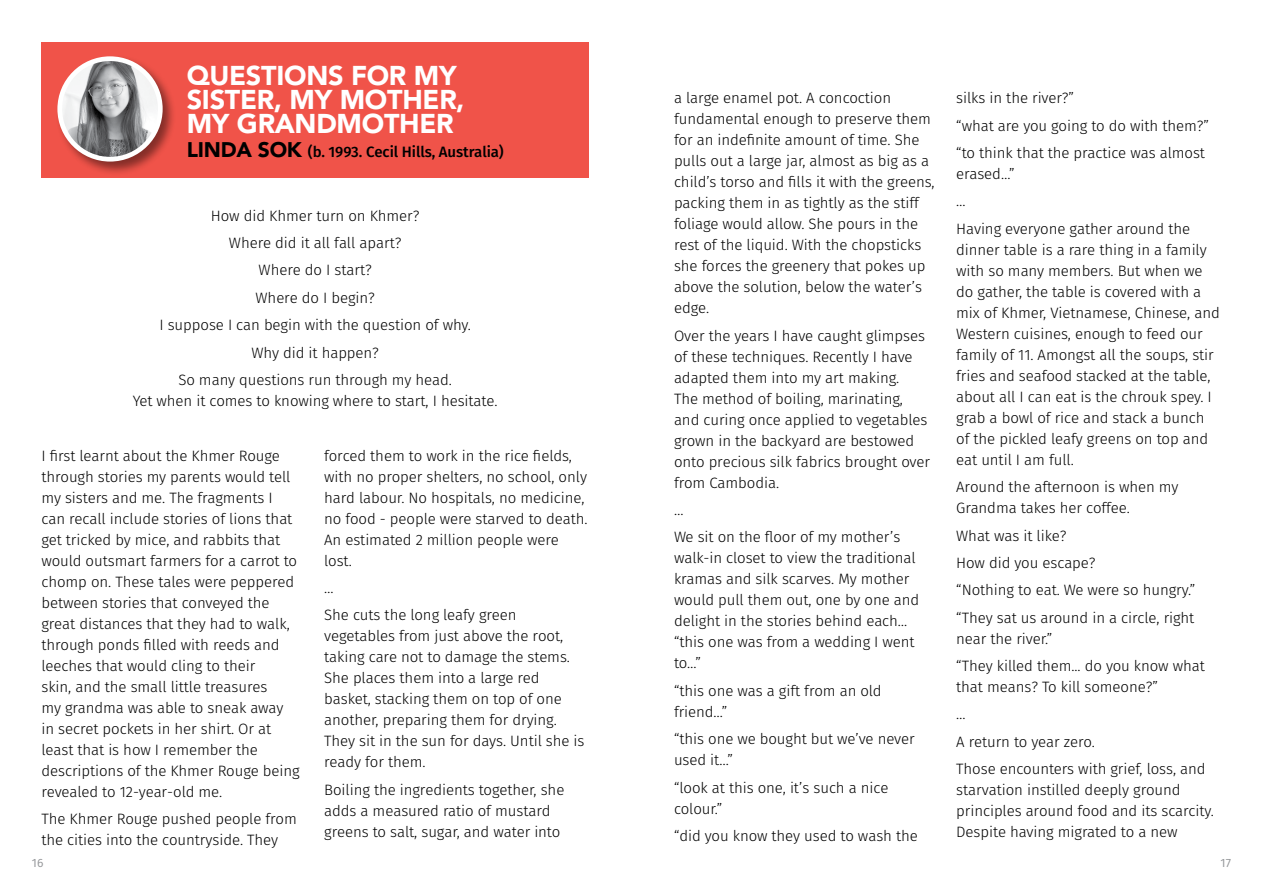
<style>
.page{position:relative;width:1263px;height:893px;background:#fff}
.page>*{position:absolute;margin:0;border:0;box-sizing:border-box;transform-origin:0 0}
.t1{font:900 27px/24px "Avenir";letter-spacing:-.01em;color:#fff}
.t2{font:300 15px/21px "Fira Sans";letter-spacing:-.005em;color:#000}
.t3{font:500 15px "Fira Sans";letter-spacing:-.005em;color:#000}
.t4{font:12px "Fira Sans";color:#939598}
.s1{font-family:"Avenir";font-weight:900;font-size:21px}
</style>
<div class="page">
<div style="left:41px;top:43px;width:548px;height:135px;background:#f05349"></div>
<div style="left:56px;top:54px;width:121px;height:122px;background:#000;opacity:.45"></div>
<img style="left:60px;top:59px;width:100px;height:100px;border-radius:50px">
<div style="left:57px;top:56px;width:106px;height:106px;border:5px solid #fff;border-radius:50%"></div>
<h1 class="t1" style="left:187px;top:63px;width:279px">QUESTIONS FOR MY<br>SISTER, MY MOTHER,<br>MY GRANDMOTHER</h1>
<p class="t3" style="left:187px;top:140px;width:319px"><span class="s1">LINDA SOK</span> (b. 1993. Cecil Hills, Australia)</p>
<p class="t2" style="left:159px;top:202px;width:313px;line-height:27.3px;text-align:center">How did Khmer turn on Khmer?<br>Where did it all fall apart?<br>Where do I start?<br>Where do I begin?<br>I suppose I can begin with the question of why.<br>Why did it happen?<br>So many questions run through my head.</p>
<p class="t2" style="left:133px;top:390px;width:366px">Yet when it comes to knowing where to start, I hesitate.</p>
<p class="t2" style="left:41px;top:445px;width:260px">I first learnt about the Khmer Rouge through stories my parents would tell my sisters and me. The fragments I can recall include stories of lions that get tricked by mice, and rabbits that would outsmart farmers for a carrot to chomp on. These tales were peppered between stories that conveyed the great distances that they had to walk, through ponds filled with reeds and leeches that would cling to their<br>skin, and the small little treasures<br>my grandma was able to sneak away in secret pockets in her shirt. Or at least that is how I remember the descriptions of the Khmer Rouge being revealed to 12-year-old me.</p>
<p class="t2" style="left:41px;top:808px;width:257px">The Khmer Rouge pushed people from the cities into the countryside. They</p>
<p class="t2" style="left:324px;top:445px;width:265px">forced them to work in the rice fields, with no proper shelters, no school, only hard labour. No hospitals, no medicine, no food - people were starved to death.<br>An estimated 2 million people were lost.</p>
<p class="t2" style="left:324px;top:574px;width:194px;line-height:27.3px">…<br>She cuts the long leafy green</p>
<p class="t2" style="left:324px;top:626px;width:262px">vegetables from just above the root, taking care not to damage the stems.<br>She places them into a large red basket, stacking them on top of one another, preparing them for drying.<br>They sit in the sun for days. Until she is ready for them.</p>
<p class="t2" style="left:324px;top:779px;width:242px">Boiling the ingredients together, she adds a measured ratio of mustard greens to salt, sugar, and water into</p>
<p class="t2" style="left:674px;top:87px;width:262px">a large enamel pot. A concoction fundamental enough to preserve them for an indefinite amount of time. She pulls out a large jar, almost as big as a child’s torso and fills it with the greens, packing them in as tightly as the stiff foliage would allow. She pours in the rest of the liquid. With the chopsticks she forces the greenery that pokes up above the solution, below the water’s edge.</p>
<p class="t2" style="left:674px;top:325px;width:257px">Over the years I have caught glimpses of these techniques. Recently I have adapted them into my art making.<br>The method of boiling, marinating, and curing once applied to vegetables grown in the backyard are bestowed onto precious silk fabrics brought over from Cambodia.</p>
<p class="t2" style="left:674px;top:496px;width:228px;line-height:27.3px">…<br>We sit on the floor of my mother’s</p>
<p class="t2" style="left:674px;top:548px;width:247px">walk-in closet to view the traditional kramas and silk scarves. My mother would pull them out, one by one and delight in the stories behind each… “this one was from a wedding I went to…”</p>
<p class="t2" style="left:674px;top:680px;width:209px">“this one was a gift from an old friend…”</p>
<p class="t2" style="left:674px;top:728px;width:242px">“this one we bought but we’ve never used it…”</p>
<p class="t2" style="left:674px;top:777px;width:216px">“look at this one, it’s such a nice colour.”</p>
<p class="t2" style="left:674px;top:825px;width:245px">“did you know they used to wash the</p>
<p class="t2" style="left:956px;top:84px;width:254px;line-height:27.3px">silks in the river?”<br>“what are you going to do with them?” “to think that the practice was almost</p>
<p class="t2" style="left:956px;top:160px;width:235px;line-height:27.3px">erased…”<br>…<br>Having everyone gather around the</p>
<p class="t2" style="left:956px;top:239px;width:265px">dinner table is a rare thing in a family with so many members. But when we do gather, the table is covered with a mix of Khmer, Vietnamese, Chinese, and Western cuisines, enough to feed our family of 11. Amongst all the soups, stir fries and seafood stacked at the table, about all I can eat is the chrouk spey. I grab a bowl of rice and stack a bunch of the pickled leafy greens on top and eat until I am full.</p>
<p class="t2" style="left:956px;top:476px;width:224px">Around the afternoon is when my<br>Grandma takes her coffee.</p>
<p class="t2" style="left:956px;top:521px;width:241px;line-height:27.5px">What was it like?<br>How did you escape?<br>“Nothing to eat. We were so hungry.” “They sat us around in a circle, right</p>
<p class="t2" style="left:956px;top:625px;width:250px;line-height:27.3px">near the river.”<br>“They killed them... do you know what</p>
<p class="t2" style="left:956px;top:673px;width:251px;line-height:27.3px">that means? To kill someone?”<br>…<br>A return to year zero.<br>Those encounters with grief, loss, and</p>
<p class="t2" style="left:956px;top:779px;width:259px">starvation instilled deeply ground principles around food and its scarcity.<br>Despite having migrated to a new</p>
<p class="t4" style="left:32px;top:854px;width:13px">16</p>
<p class="t4" style="left:1221px;top:854px;width:12px">17</p>
</div>
